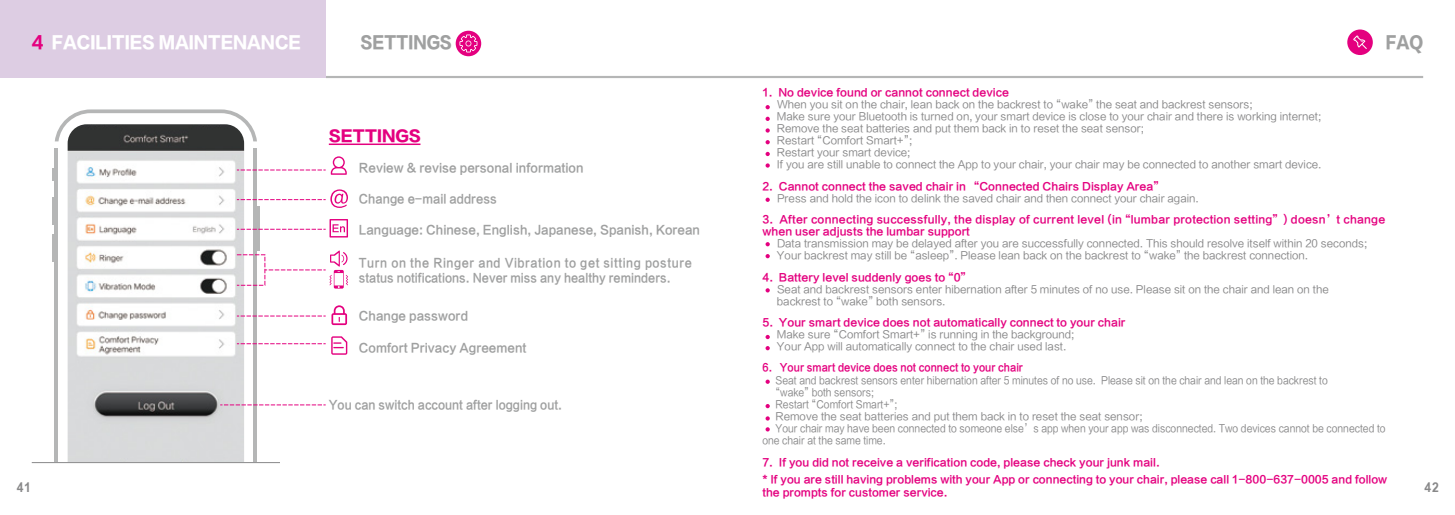
<style>
.page{position:relative;width:1455px;height:515px;background:#fff}
.page>*{position:absolute;margin:0;border:0;box-sizing:border-box;transform-origin:0 0}
.t1{font:16.5px "FZLTTHJW GB1 0";color:#fff;scale:.95 1}
.t2{font:16.5px "FZLTTHJW GB1 0";color:#9fa0a0;scale:.9 1}
.t3{font:15px "FZLTTHJW GB1 0";color:#e4007f}
.t4{font:700 13.5px "Arial Narrow";color:#888889;scale:1.1 1}
.t5{font:12px/14.2px "FZLTZHK GBK1 0";color:#9fa0a0;scale:.9 1}
.t6{font:12px "FZLTZHK GBK1 0";color:#9fa0a0;scale:.95 1}
.t7{font:12px "FZLTZHK GBK1 0";color:#9fa0a0;scale:.92 1}
.t8{font:10.5px/12px "FZLTHJW GB1 0";color:#888889}
.t9{font:10.5px/12px "FZLTZHK GBK1 0";color:#e4007f}
.t10{font:10.5px "FZLTHJW GB1 0";color:#888889;scale:.9 1}
.t11{font:10.5px "FZLTZHK GBK1 0";color:#e4007f;scale:.9 1}
.s1{color:#e4007f}
</style>
<div class="page">
<hr style="left:0;top:76px;width:1422px;height:2px;background:#b5b6b6">
<div style="left:0;top:0;width:326px;height:78px;background:#ddcde3"></div>
<img style="left:68px;top:141px;width:176px;height:321px">
<svg style="left:52px;top:168px;width:2px;height:13px"></svg>
<hr style="left:52px;top:197px;width:2px;height:28px;background:#b5b6b6">
<hr style="left:52px;top:234px;width:2px;height:28px;background:#b5b6b6">
<hr style="left:257px;top:206px;width:2px;height:45px;background:#b5b6b6">
<svg style="left:55px;top:109px;width:202px;height:32px"></svg>
<hr style="left:253px;top:148px;width:4px;height:336px;background:#b5b6b6">
<hr style="left:54px;top:148px;width:4px;height:336px;background:#b5b6b6">
<div style="left:32px;top:462px;width:248px;height:52px;background:#fff"></div>
<hr style="left:32px;top:462px;width:248px;height:1px;background:#888889">
<svg style="left:237px;top:156px;width:110px;height:19px"></svg>
<svg style="left:237px;top:219px;width:111px;height:18px"></svg>
<svg style="left:265px;top:250px;width:83px;height:38px"></svg>
<svg style="left:220px;top:404px;width:106px;height:1px"></svg>
<svg style="left:455px;top:31px;width:26px;height:25px"></svg>
<svg style="left:459px;top:34px;width:18px;height:18px"></svg>
<div style="left:1347px;top:29px;width:25px;height:26px;background:#e4007f;border-radius:50%"></div>
<svg style="left:1353px;top:36px;width:13px;height:13px"></svg>
<hr style="left:329px;top:143px;width:91px;height:2px;background:#e4007f">
<svg style="left:765px;top:105px;width:4px;height:4px"></svg>
<svg style="left:765px;top:117px;width:4px;height:4px"></svg>
<svg style="left:765px;top:128px;width:4px;height:4px"></svg>
<svg style="left:765px;top:140px;width:4px;height:4px"></svg>
<svg style="left:765px;top:152px;width:4px;height:4px"></svg>
<svg style="left:765px;top:197px;width:4px;height:5px"></svg>
<svg style="left:765px;top:242px;width:4px;height:4px"></svg>
<svg style="left:765px;top:254px;width:4px;height:4px"></svg>
<svg style="left:765px;top:288px;width:4px;height:4px"></svg>
<svg style="left:765px;top:335px;width:4px;height:4px"></svg>
<svg style="left:765px;top:346px;width:4px;height:4px"></svg>
<svg style="left:765px;top:379px;width:4px;height:4px"></svg>
<svg style="left:765px;top:404px;width:4px;height:4px"></svg>
<svg style="left:765px;top:416px;width:4px;height:4px"></svg>
<svg style="left:765px;top:427px;width:4px;height:4px"></svg>
<svg style="left:765px;top:163px;width:4px;height:4px"></svg>
<svg style="left:237px;top:336px;width:110px;height:18px"></svg>
<svg style="left:237px;top:189px;width:111px;height:19px"></svg>
<svg style="left:237px;top:305px;width:110px;height:20px"></svg>
<h1 class="t1" style="left:32px;top:33px;width:284px"><span class="s1">4</span> FACILITIES MAINTENANCE</h1>
<h1 class="t2" style="left:360px;top:33px;width:103px">SETTINGS</h1>
<h1 class="t2" style="left:1385px;top:33px;width:43px">FAQ</h1>
<p class="t9" style="left:762px;top:87px;width:248px">1. No device found or cannot connect device</p>
<p class="t8" style="left:777px;top:99px;width:546px">When you sit on the chair, lean back on the backrest to “wake”the seat and backrest sensors;<br>Make sure your Bluetooth is turned on, your smart device is close to your chair and there is working internet; Remove the seat batteries and put them back in to reset the seat sensor;<br>Restart “Comfort Smart+”;<br>Restart your smart device;<br>If you are still unable to connect the App to your chair, your chair may be connected to another smart device.</p>
<p class="t9" style="left:762px;top:180px;width:403px">2. Cannot connect the saved chair in “Connected Chairs Display Area”</p>
<p class="t8" style="left:777px;top:192px;width:423px">Press and hold the icon to delink the saved chair and then connect your chair again.</p>
<p class="t9" style="left:762px;top:214px;width:624px">3. After connecting successfully, the display of current level (in “lumbar protection setting”) doesn’t change when user adjusts the lumbar support</p>
<p class="t8" style="left:777px;top:238px;width:591px">Data transmission may be delayed after you are successfully connected. This should resolve itself within 20 seconds;<br>Your backrest may still be “asleep”. Please lean back on the backrest to “wake”the backrest connection.</p>
<p class="t9" style="left:762px;top:271px;width:210px">4. Battery level suddenly goes to “0”</p>
<p class="t8" style="left:777px;top:283px;width:553px">Seat and backrest sensors enter hibernation after 5 minutes of no use. Please sit on the chair and lean on the backrest to “wake”both sensors.</p>
<p class="t9" style="left:762px;top:317px;width:364px">5. Your smart device does not automatically connect to your chair</p>
<p class="t8" style="left:777px;top:329px;width:299px">Make sure “Comfort Smart+”is running in the background;<br>Your App will automatically connect to the chair used last.</p>
<p class="t11" style="left:762px;top:361px;width:291px">6. Your smart device does not connect to your chair</p>
<p class="t10" style="left:775px;top:374px;width:615px">Seat and backrest sensors enter hibernation after 5 minutes of no use. Please sit on the chair and lean on the backrest to</p>
<p class="t10" style="left:770px;top:386px;width:116px">“wake”both sensors;</p>
<p class="t10" style="left:775px;top:398px;width:139px">Restart “Comfort Smart+”;</p>
<p class="t8" style="left:775px;top:410px;width:368px">Remove the seat batteries and put them back in to reset the seat sensor;</p>
<p class="t10" style="left:775px;top:422px;width:679px">Your chair may have been connected to someone else’s app when your app was disconnected. Two devices cannot be connected to</p>
<p class="t10" style="left:762px;top:434px;width:138px">one chair at the same time.</p>
<p class="t9" style="left:762px;top:474px;width:626px">* If you are still having problems with your App or connecting to your chair, please call 1-800-637-0005 and follow the prompts for customer service.</p>
<h2 class="t3" style="left:329px;top:127px;width:94px">SETTINGS</h2>
<p class="t6" style="left:359px;top:161px;width:238px">Review &amp; revise personal information</p>
<p class="t7" style="left:359px;top:192px;width:151px">Change e-mail address</p>
<p class="t6" style="left:359px;top:223px;width:360px">Language: Chinese, English, Japanese, Spanish, Korean</p>
<p class="t5" style="left:359px;top:256px;width:371px">Turn on the Ringer and Vibration to get sitting posture status notifications. Never miss any healthy reminders.</p>
<p class="t6" style="left:359px;top:309px;width:116px">Change password</p>
<p class="t6" style="left:359px;top:341px;width:178px">Comfort Privacy Agreement</p>
<p class="t5" style="left:329px;top:397px;width:261px">You can switch account after logging out.</p>
<p class="t9" style="left:762px;top:456px;width:399px">7. If you did not receive a verification code, please check your junk mail.</p>
<p class="t4" style="left:17px;top:479px;width:14px">41</p>
<p class="t4" style="left:1424px;top:479px;width:14px">42</p>
</div>
